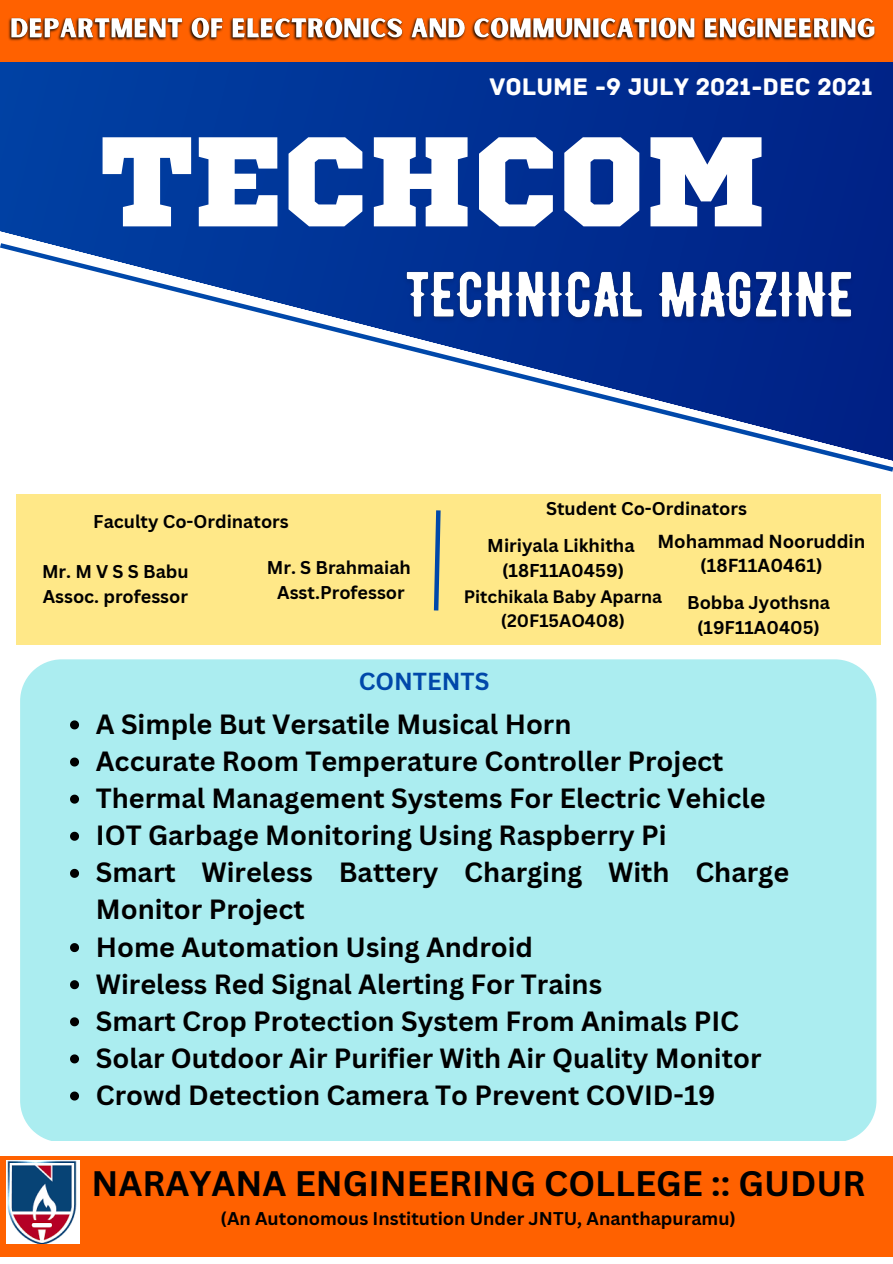
<style>
.page{position:relative;width:893px;height:1264px;background:#fff}
.page>*{position:absolute;margin:0;border:0;box-sizing:border-box;transform-origin:0 0}
.t1{font:127.2px "Sports World";color:#fff}
.t2{font:700 34.5px "Canva Sans";color:#000}
.t3{font:700 27px/37px "Canva Sans";color:#000}
.t4{font:25.2px "Archive";color:#fff}
.t5{font:700 24px "Canva Sans";color:#0048aa}
.t6{font:700 18.3px/24.8px "Canva Sans";color:#000;text-align:center}
.t7{font:700 18.15px/24.8px "Canva Sans";color:#000;text-align:center}
.t8{font:700 18px/24.8px "Canva Sans";color:#000;text-align:center}
.t9{font:700 17.55px/24.2px "Canva Sans";color:#000;text-align:center}
</style>
<div class="page">
<svg style="left:0;top:62px;width:892px;height:435px;background:#18459f"></svg>
<svg style="left:0;top:240px;width:892px;height:235px"></svg>
<div style="left:20px;top:659px;width:856px;height:481px;background:#abedf0"></div>
<div style="left:16px;top:494px;width:864px;height:151px;background:#ffe888"></div>
<div style="left:0;top:0;width:892px;height:62px;background:#ff6100"></div>
<div style="left:0;top:1156px;width:892px;height:100px;background:#ff6100"></div>
<img style="left:6px;top:1160px;width:73px;height:83px">
<img style="left:8px;top:17px;width:868px;height:25px">
<img style="left:395px;top:250px;width:482px;height:95px">
<svg style="left:70px;top:720px;width:9px;height:9px"></svg>
<svg style="left:70px;top:757px;width:9px;height:9px"></svg>
<svg style="left:70px;top:794px;width:9px;height:9px"></svg>
<svg style="left:70px;top:831px;width:9px;height:9px"></svg>
<svg style="left:70px;top:868px;width:9px;height:9px"></svg>
<svg style="left:70px;top:943px;width:9px;height:9px"></svg>
<svg style="left:70px;top:980px;width:9px;height:9px"></svg>
<svg style="left:70px;top:1017px;width:9px;height:9px"></svg>
<svg style="left:70px;top:1054px;width:9px;height:9px"></svg>
<svg style="left:70px;top:1091px;width:9px;height:9px"></svg>
<svg style="left:433px;top:510px;width:8px;height:101px"></svg>
<p class="t4" style="left:489px;top:72px;width:385px">VOLUME -9 JULY 2021-DEC 2021</p>
<h1 class="t1" style="left:100px;top:125px;width:668px">TECHCOM</h1>
<p class="t8" style="left:93px;top:508px;width:197px">Faculty Co-Ordinators</p>
<p class="t8" style="left:42px;top:558px;width:148px;text-align:left">Mr. M V S S Babu<br>Assoc. professor</p>
<p class="t8" style="left:267px;top:554px;width:145px">Mr. S Brahmaiah<br>Asst.Professor</p>
<p class="t8" style="left:546px;top:496px;width:202px">Student Co-Ordinators</p>
<p class="t7" style="left:487px;top:532px;width:149px">Miriyala Likhitha (18F11A0459)</p>
<p class="t6" style="left:657px;top:528px;width:209px">Mohammad Nooruddin (18F11A0461)</p>
<p class="t9" style="left:463px;top:584px;width:200px">Pitchikala Baby Aparna (20F15AO408)</p>
<p class="t8" style="left:687px;top:590px;width:144px">Bobba Jyothsna (19F11A0405)</p>
<p class="t5" style="left:358px;top:664px;width:132px">CONTENTS</p>
<p class="t3" style="left:96px;top:705px;width:694px">A Simple But Versatile Musical Horn<br>Accurate Room Temperature Controller Project Thermal Management Systems For Electric Vehicle IOT Garbage Monitoring Using Raspberry Pi<br>Smart Wireless Battery Charging With Charge Monitor Project<br>Home Automation Using Android<br>Wireless Red Signal Alerting For Trains<br>Smart Crop Protection System From Animals PIC Solar Outdoor Air Purifier With Air Quality Monitor Crowd Detection Camera To Prevent COVID-19</p>
<p class="t2" style="left:92px;top:1159px;width:775px">NARAYANA ENGINEERING COLLEGE :: GUDUR</p>
<p class="t8" style="left:221px;top:1205px;width:516px">(An Autonomous Institution Under JNTU, Ananthapuramu)</p>
</div>
